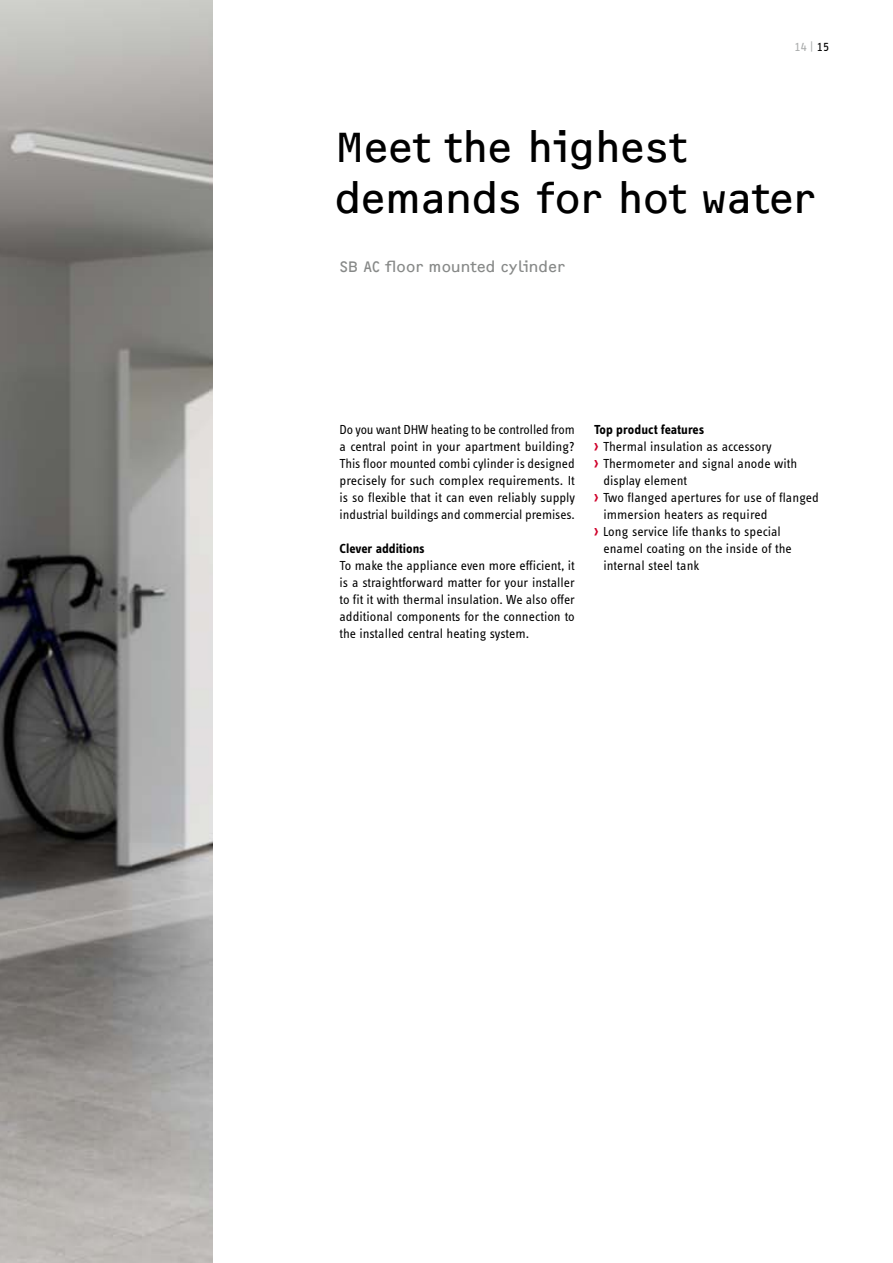
<style>
.page{position:relative;width:893px;height:1263px;background:#fff}
.page>*{position:absolute;margin:0;border:0;box-sizing:border-box;transform-origin:0 0}
.t1{font:43.5px/51px "F2 FOCR Bczyk Com";letter-spacing:-.005em;color:#000}
.t2{font:15.75px "F2 FOCR Bczyk Com";color:#878988}
.t3{font:13.5px/17px "STE Info Text";color:#000;text-align:justify}
.t4{font:700 13.5px "STE Info Text";color:#000}
.t5{font:13.5px "STE Info Text";color:#abadad}
.s1{color:#000}
.s2{font-family:"F2 FOCR Bczyk Com";font-size:16.5px;color:#cf002a}
</style>
<div class="page">
<img style="left:0;top:0;width:213px;height:1263px">
<p class="t5" style="left:795px;top:39px;width:36px">14 | <span class="s1">15</span></p>
<h1 class="t1" style="left:335px;top:122px;width:482px">Meet the highest demands for hot water</h1>
<p class="t2" style="left:340px;top:258px;width:227px">SB AC floor mounted cylinder</p>
<p class="t3" style="left:340px;top:421px;width:237px">Do you want DHW heating to be controlled from a central point in your apartment building?<br>This floor mounted combi cylinder is designed precisely for such complex requirements. It is so flexible that it can even reliably supply industrial buildings and commercial premises.</p>
<p class="t4" style="left:340px;top:540px;width:87px">Clever additions</p>
<p class="t3" style="left:340px;top:557px;width:237px">To make the appliance even more efficient, it is a straightforward matter for your installer to fit it with thermal insulation. We also offer additional components for the connection to the installed central heating system.</p>
<p class="t4" style="left:594px;top:421px;width:112px">Top product features</p>
<p class="t3" style="left:594px;top:438px;width:179px"><span class="s2">›</span> Thermal insulation as accessory</p>
<p class="t3" style="left:594px;top:455px;width:205px"><span class="s2">›</span> Thermometer and signal anode with</p>
<p class="t3" style="left:603px;top:472px;width:85px">display element</p>
<p class="t3" style="left:594px;top:489px;width:226px"><span class="s2">›</span> Two flanged apertures for use of flanged</p>
<p class="t3" style="left:603px;top:506px;width:166px">immersion heaters as required</p>
<p class="t3" style="left:594px;top:523px;width:188px"><span class="s2">›</span> Long service life thanks to special</p>
<p class="t3" style="left:603px;top:540px;width:190px">enamel coating on the inside of the</p>
<p class="t3" style="left:603px;top:557px;width:98px">internal steel tank</p>
</div>
